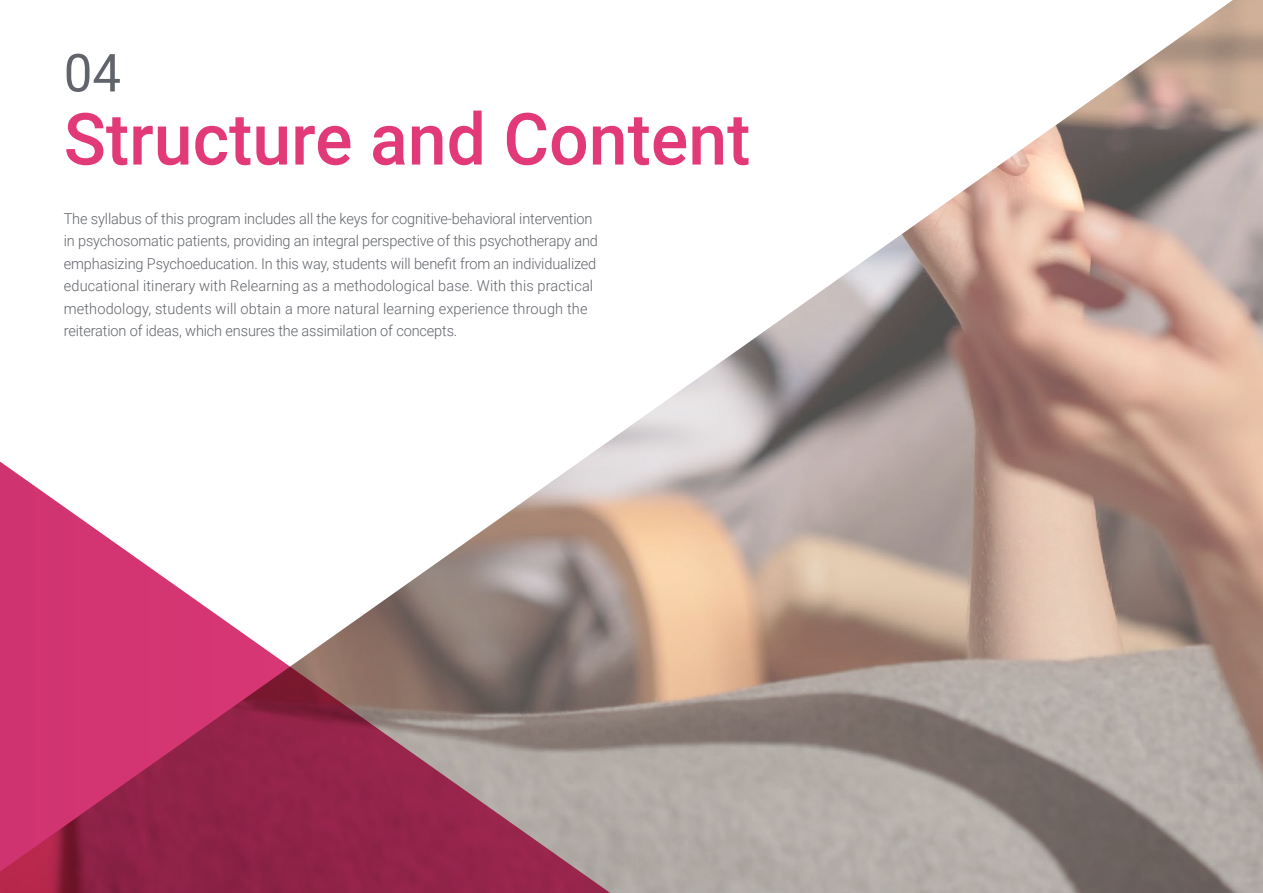
<style>
.page{position:relative;width:1263px;height:893px;background:#fff}
.page>*{position:absolute;margin:0;border:0;box-sizing:border-box;transform-origin:0 0}
.t1{font:500 72px "Roboto";color:#e23a79}
.t2{font:52.5px "Roboto";color:#61646a}
.t3{font:300 15px/22.5px "Roboto";letter-spacing:-.01em;color:#61646a}
</style>
<div class="page">
<img style="left:602px;top:0;width:661px;height:893px">
<svg style="left:0;top:446px;width:640px;height:447px"></svg>
<h2 class="t2" style="left:64px;top:36px;width:59px">04</h2>
<h1 class="t1" style="left:64px;top:89px;width:688px">Structure and Content</h1>
<p class="t3" style="left:64px;top:207px;width:536px">The syllabus of this program includes all the keys for cognitive-behavioral intervention in psychosomatic patients, providing an integral perspective of this psychotherapy and emphasizing Psychoeducation. In this way, students will benefit from an individualized educational itinerary with Relearning as a methodological base. With this practical methodology, students will obtain a more natural learning experience through the reiteration of ideas, which ensures the assimilation of concepts.</p>
</div>
